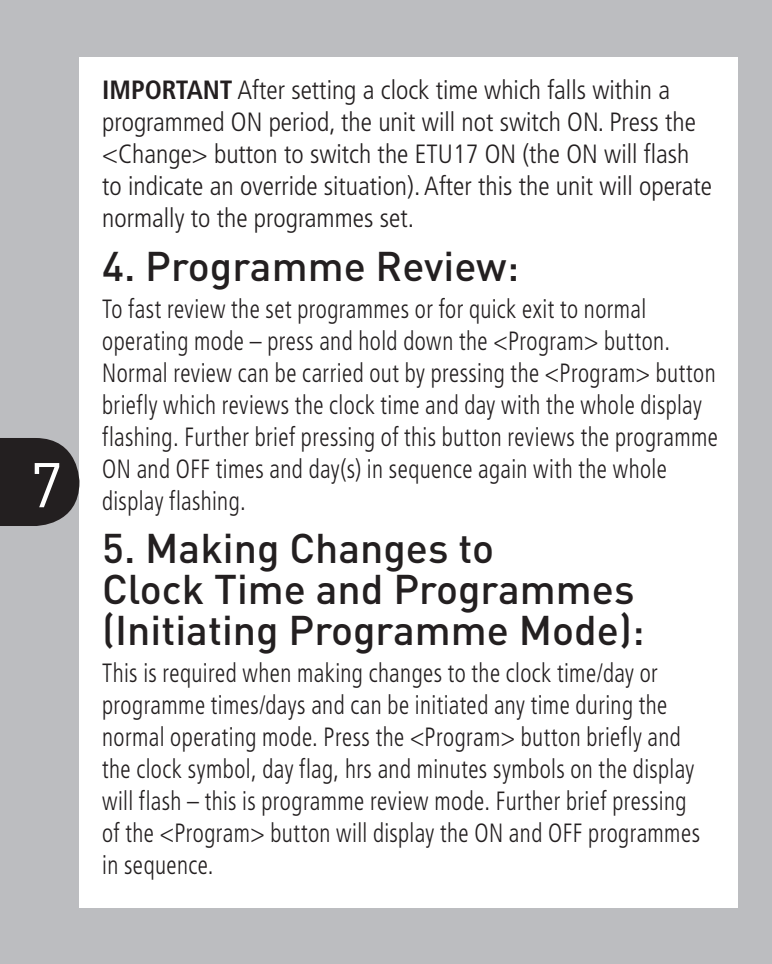
<style>
.page{position:relative;width:772px;height:964px;background:#fff}
.page>*{position:absolute;margin:0;border:0;box-sizing:border-box;transform-origin:0 0}
.t1{font:62px "DIN";color:#fff}
.t2{font:500 40.8px/40.8px "DIN";color:#231f20}
.t3{font:300 condensed 26.4px/32px "Frutiger LT";letter-spacing:.015em;color:#231f20;scale:.9 1}
.t4{font:300 condensed 26.4px/32px "Frutiger LT";letter-spacing:.015em;color:#231f20}
.s1{font-weight:700}
</style>
<div class="page">
<div style="left:0;top:0;width:771px;height:964px;background:#bcbdc0"></div>
<div style="left:79px;top:57px;width:658px;height:850px;background:#fff"></div>
<svg style="left:0;top:438px;width:79px;height:88px;background:#332f31"></svg>
<h1 class="t1" style="left:30px;top:446px;width:34px">7</h1>
<p class="t4" style="left:102px;top:74px;width:611px"><span class="s1">IMPORTANT</span> After setting a clock time which falls within a programmed ON period, the unit will not switch ON. Press the &lt;Change&gt; button to switch the ETU17 ON (the ON will flash to indicate an override situation). After this the unit will operate normally to the programmes set.</p>
<h2 class="t2" style="left:102px;top:244px;width:418px">4. Programme Review:</h2>
<p class="t3" style="left:102px;top:293px;width:685px">To fast review the set programmes or for quick exit to normal operating mode – press and hold down the &lt;Program&gt; button.<br>Normal review can be carried out by pressing the &lt;Program&gt; button briefly which reviews the clock time and day with the whole display flashing. Further brief pressing of this button reviews the programme ON and OFF times and day(s) in sequence again with the whole display flashing.</p>
<h2 class="t2" style="left:102px;top:526px;width:543px">5. Making Changes to<br>Clock Time and Programmes (Initiating Programme Mode):</h2>
<p class="t3" style="left:102px;top:657px;width:665px">This is required when making changes to the clock time/day or programme times/days and can be initiated any time during the normal operating mode. Press the &lt;Program&gt; button briefly and the clock symbol, day flag, hrs and minutes symbols on the display will flash – this is programme review mode. Further brief pressing of the &lt;Program&gt; button will display the ON and OFF programmes in sequence.</p>
</div>
